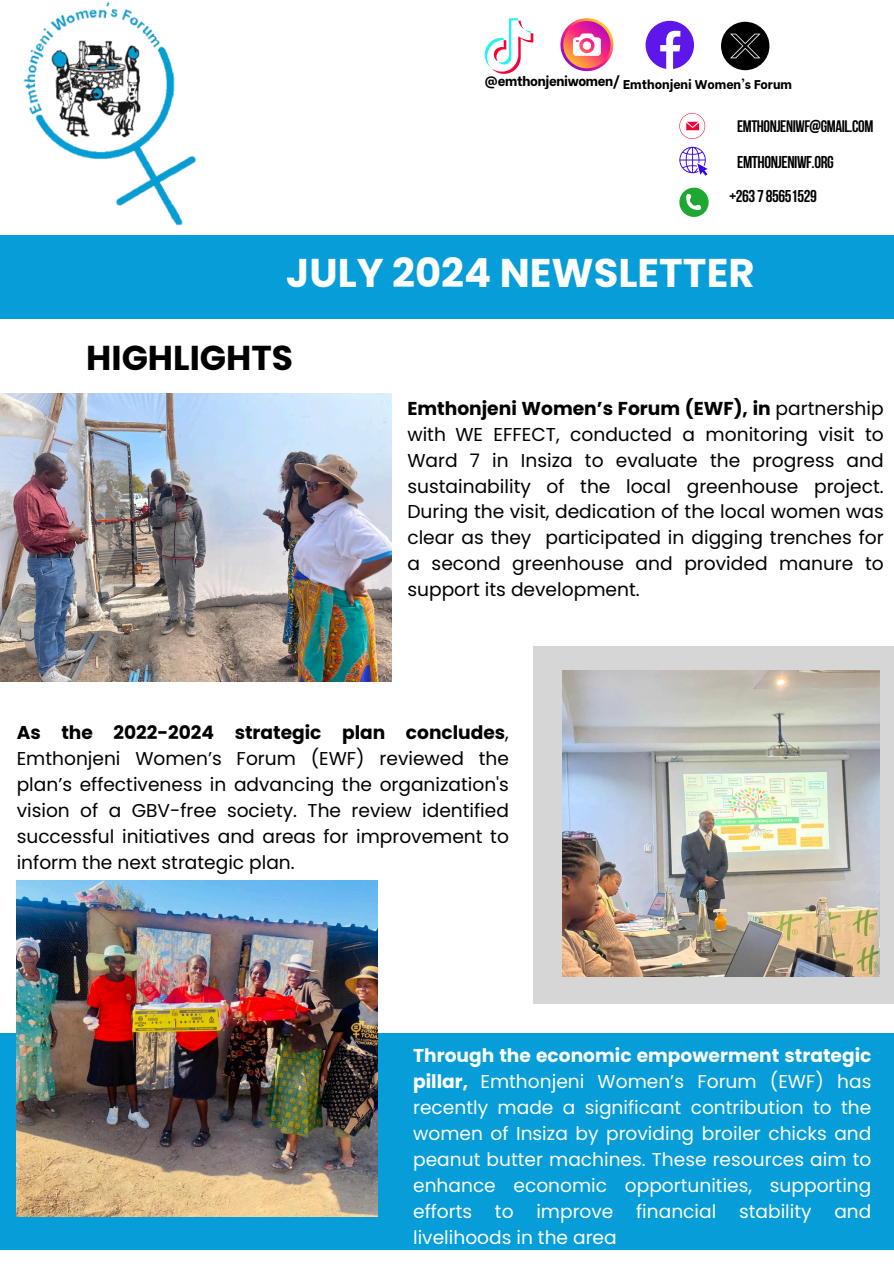
<style>
.page{position:relative;width:894px;height:1264px;background:#fff}
.page>*{position:absolute;margin:0;border:0;box-sizing:border-box;transform-origin:0 0}
.t1{font:700 40.05px "Poppins";color:#fff}
.t2{font:700 34.5px "Poppins";color:#000}
.t3{font:18.6px/25.8px "Poppins";color:#000;text-align:justify}
.t4{font:18.6px/25.8px "Poppins";color:#fff;text-align:justify}
.t5{font:700 17.1px "Bebas Neue";letter-spacing:-.025em;color:#000}
.t6{font:700 16.65px "Bebas Neue";letter-spacing:-.025em;color:#000}
.t7{font:800 13.5px "Be Vietnam";letter-spacing:-.025em;color:#000}
.t8{font:800 12.6px "Be Vietnam";color:#000}
.s1{font-weight:700}
</style>
<div class="page">
<div style="left:0;top:235px;width:893px;height:83px;background:#069dd8"></div>
<div style="left:0;top:1033px;width:893px;height:216px;background:#069dd8"></div>
<img style="left:0;top:393px;width:391px;height:288px">
<div style="left:533px;top:646px;width:360px;height:357px;background:#d6d6d6"></div>
<img style="left:562px;top:670px;width:317px;height:307px">
<img style="left:17px;top:880px;width:360px;height:335px">
<img style="left:23px;top:1px;width:173px;height:224px">
<svg style="left:484px;top:18px;width:49px;height:56px"></svg>
<svg style="left:560px;top:18px;width:53px;height:53px"></svg>
<svg style="left:645px;top:21px;width:48px;height:48px"></svg>
<svg style="left:721px;top:22px;width:48px;height:48px"></svg>
<svg style="left:679px;top:113px;width:26px;height:26px"></svg>
<svg style="left:679px;top:147px;width:28px;height:29px"></svg>
<svg style="left:679px;top:188px;width:29px;height:29px"></svg>
<p class="t7" style="left:484px;top:70px;width:137px">@emthonjeniwomen/</p>
<p class="t8" style="left:622px;top:74px;width:170px">Emthonjeni Women's Forum</p>
<p class="t6" style="left:737px;top:120px;width:138px">EMTHONJENIWF@GMAIL.COM</p>
<h5 class="t5" style="left:737px;top:155px;width:98px">EMTHONJENIWF.ORG</h5>
<h3 class="t5" style="left:729px;top:189px;width:89px">+263785651529</h3>
<p class="t1" style="left:286px;top:245px;width:469px">JULY 2024 NEWSLETTER</p>
<p class="t2" style="left:86px;top:333px;width:208px">HIGHLIGHTS</p>
<p class="t3" style="left:407px;top:395px;width:478px"><span class="s1">Emthonjeni Women’s Forum (EWF), in</span> partnership with WE EFFECT, conducted a monitoring visit to Ward 7 in Insiza to evaluate the progress and sustainability of the local greenhouse project.<br>During the visit, dedication of the local women was clear as they participated in digging trenches for a second greenhouse and provided manure to support its development.</p>
<p class="t3" style="left:17px;top:719px;width:493px"><span class="s1">As the 2022-2024 strategic plan concludes</span>, Emthonjeni Women’s Forum (EWF) reviewed the plan’s effectiveness in advancing the organization's vision of a GBV-free society. The review identified successful initiatives and areas for improvement to inform the next strategic plan.</p>
<p class="t4" style="left:413px;top:1042px;width:459px"><span class="s1">Through the economic empowerment strategic pillar,</span> Emthonjeni Women’s Forum (EWF) has recently made a significant contribution to the women of Insiza by providing broiler chicks and peanut butter machines. These resources aim to enhance economic opportunities, supporting efforts to improve financial stability and livelihoods in the area</p>
</div>
